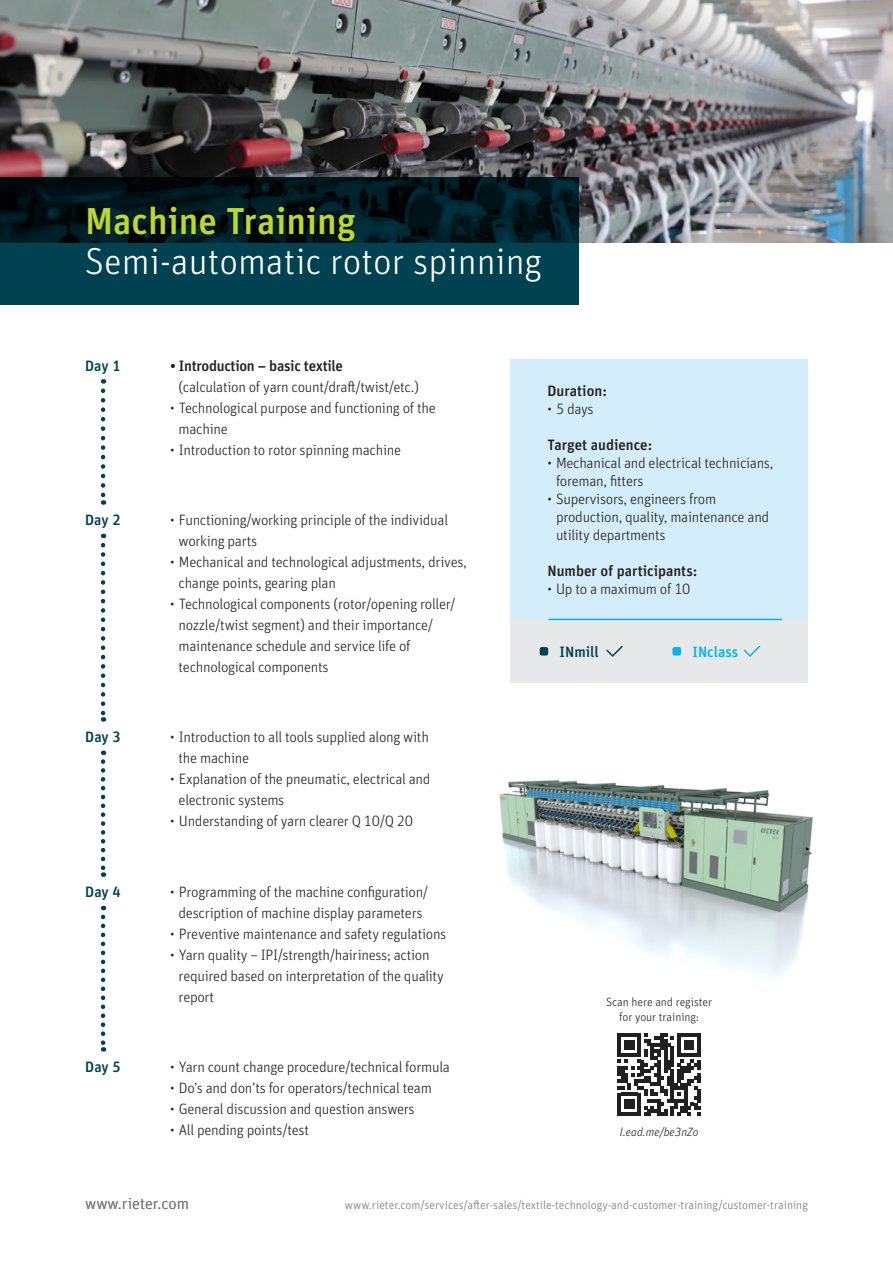
<style>
.page{position:relative;width:893px;height:1263px;background:#fff}
.page>*{position:absolute;margin:0;border:0;box-sizing:border-box;transform-origin:0 0}
.t1{font:300 37.5px "Unit Pro";color:#fff}
.t2{font:500 37.5px "Unit Pro";color:#bed630}
.t3{font:300 16.5px "Unit Pro";color:#76787b}
.t4{font:300 15px/21px "Unit Pro";letter-spacing:-.02em;color:#231f20}
.t5{font:500 15px "Unit Pro";color:#231f20}
.t6{font:500 15px "Unit Pro";color:#004251}
.t7{font:500 15px "Unit Pro";letter-spacing:-.02em;color:#231f20}
.t8{font:500 15px "Unit Pro";color:#02b5eb}
.t9{font:300 12px "Unit Pro";color:#76787b}
.t10{font:300 12px/15px "Unit Pro";letter-spacing:-.005em;color:#231f20;text-align:center}
.t11{font:italic 300 12px "Unit Pro";color:#231f20}
</style>
<div class="page">
<img style="left:0;top:0;width:893px;height:242px">
<img style="left:499px;top:780px;width:314px;height:198px">
<svg style="left:0;top:178px;width:579px;height:127px;background:#002b35"></svg>
<svg style="left:101px;top:391px;width:4px;height:114px"></svg>
<div style="left:510px;top:359px;width:298px;height:261px;background:#d4edfa"></div>
<svg style="left:101px;top:545px;width:4px;height:177px"></svg>
<svg style="left:101px;top:761px;width:4px;height:116px"></svg>
<svg style="left:101px;top:917px;width:4px;height:135px"></svg>
<div style="left:510px;top:619px;width:298px;height:64px;background:#e7e8e9"></div>
<svg style="left:743px;top:645px;width:18px;height:12px"></svg>
<div style="left:540px;top:647px;width:8px;height:8px;background:#004251;border-radius:2px"></div>
<svg style="left:606px;top:645px;width:17px;height:12px"></svg>
<div style="left:672px;top:647px;width:9px;height:8px;background:#02b5eb;border-radius:2px"></div>
<hr style="left:548px;top:619px;width:234px;height:1px;background:#02b5eb">
<svg style="left:618px;top:1033px;width:83px;height:83px"></svg>
<h1 class="t2" style="left:85px;top:193px;width:272px">Machine Training</h1>
<h1 class="t1" style="left:85px;top:236px;width:459px">Semi-automatic rotor spinning</h1>
<p class="t6" style="left:85px;top:354px;width:37px">Day 1</p>
<p class="t6" style="left:85px;top:509px;width:37px">Day 2</p>
<p class="t7" style="left:170px;top:354px;width:174px">• Introduction – basic textile</p>
<p class="t4" style="left:179px;top:375px;width:242px">(calculation of yarn count/draft/twist/etc.)</p>
<p class="t4" style="left:179px;top:396px;width:259px;text-indent:-9px">• Technological purpose and functioning of the machine</p>
<p class="t4" style="left:170px;top:438px;width:232px">• Introduction to rotor spinning machine</p>
<p class="t4" style="left:179px;top:509px;width:271px;text-indent:-9px">• Functioning/working principle of the individual working parts</p>
<p class="t4" style="left:179px;top:551px;width:290px;text-indent:-9px">• Mechanical and technological adjustments, drives, change points, gearing plan</p>
<p class="t4" style="left:179px;top:593px;width:279px;text-indent:-9px">• Technological components (rotor/opening roller/ nozzle/twist segment) and their importance/ maintenance schedule and service life of technological components</p>
<p class="t5" style="left:547px;top:380px;width:61px">Duration:</p>
<p class="t4" style="left:547px;top:398px;width:48px">• 5 days</p>
<p class="t5" style="left:547px;top:434px;width:106px">Target audience:</p>
<p class="t4" style="left:556px;top:453px;width:219px;line-height:18px;text-indent:-9px">• Mechanical and electrical technicians, foreman, fitters</p>
<p class="t4" style="left:556px;top:489px;width:215px;line-height:18px;text-indent:-9px">• Supervisors, engineers from production, quality, maintenance and utility departments</p>
<p class="t5" style="left:547px;top:560px;width:151px">Number of participants:</p>
<p class="t4" style="left:547px;top:578px;width:145px">• Up to a maximum of 10</p>
<p class="t6" style="left:560px;top:641px;width:41px">INmill</p>
<p class="t8" style="left:692px;top:641px;width:47px">INclass</p>
<p class="t6" style="left:85px;top:725px;width:37px">Day 3</p>
<p class="t4" style="left:179px;top:726px;width:252px;text-indent:-9px">• Introduction to all tools supplied along with the machine</p>
<p class="t4" style="left:179px;top:768px;width:253px;text-indent:-9px">• Explanation of the pneumatic, electrical and electronic systems</p>
<p class="t4" style="left:170px;top:810px;width:245px">• Understanding of yarn clearer Q 10/Q 20</p>
<p class="t6" style="left:85px;top:881px;width:37px">Day 4</p>
<p class="t4" style="left:170px;top:880px;width:260px;text-align:center">• Programming of the machine configuration/ description of machine display parameters</p>
<p class="t4" style="left:170px;top:922px;width:278px">• Preventive maintenance and safety regulations</p>
<p class="t4" style="left:179px;top:943px;width:267px;text-indent:-9px">• Yarn quality – IPI/strength/hairiness; action required based on interpretation of the quality report</p>
<p class="t10" style="left:606px;top:994px;width:108px">Scan here and register for your training:</p>
<p class="t6" style="left:85px;top:1055px;width:37px">Day 5</p>
<p class="t4" style="left:170px;top:1056px;width:281px">• Yarn count change procedure/technical formula</p>
<p class="t4" style="left:170px;top:1077px;width:263px">• Do’s and don’ts for operators/technical team</p>
<p class="t4" style="left:170px;top:1098px;width:246px">• General discussion and question answers</p>
<p class="t4" style="left:170px;top:1119px;width:140px">• All pending points/test</p>
<p class="t11" style="left:620px;top:1123px;width:80px">l.ead.me/be3nZo</p>
<p class="t3" style="left:85px;top:1192px;width:105px">www.rieter.com</p>
<p class="t9" style="left:345px;top:1196px;width:464px">www.rieter.com/services/after-sales/textile-technology-and-customer-training/customer-training</p>
</div>
